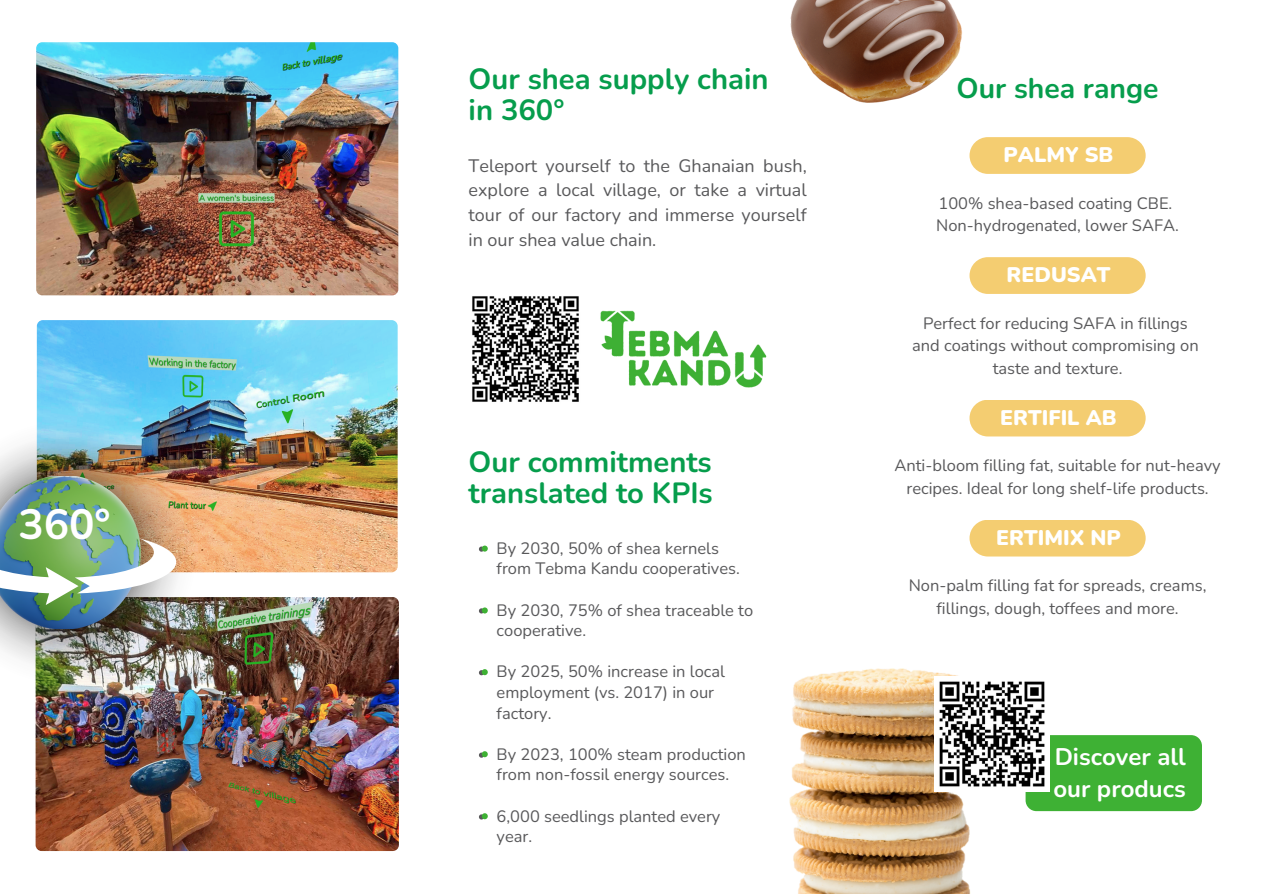
<style>
.page{position:relative;width:1263px;height:894px;background:#fff}
.page>*{position:absolute;margin:0;border:0;box-sizing:border-box;transform-origin:0 0}
.t1{font:700 42.45px "Nunito";color:#fff}
.t2{font:700 29.1px/30.3px "Nunito";color:#069d4c}
.t3{font:700 28.35px "Nunito";color:#069d4c}
.t4{font:700 24px "Nunito";color:#fff}
.t5{font:900 21.15px "Nunito";color:#fff}
.t6{font:18px/24.8px "Nunito";color:#59595b;text-align:justify}
.t7{font:16.5px/20.5px "Nunito";color:#59595b}
</style>
<div class="page">
<img style="left:37px;top:320px;width:361px;height:252px;border-radius:6px">
<img style="left:789px;top:668px;width:182px;height:225px">
<div style="left:1025px;top:735px;width:177px;height:75px;background:#3eb134;border-radius:11px"></div>
<img style="left:935px;top:676px;width:115px;height:115px">
<img style="left:472px;top:296px;width:107px;height:106px">
<img style="left:600px;top:310px;width:167px;height:78px">
<svg style="left:479px;top:545px;width:9px;height:6px"></svg>
<svg style="left:479px;top:607px;width:9px;height:6px"></svg>
<svg style="left:479px;top:669px;width:9px;height:6px"></svg>
<svg style="left:479px;top:751px;width:9px;height:6px"></svg>
<svg style="left:479px;top:813px;width:9px;height:6px"></svg>
<img style="left:36px;top:42px;width:362px;height:253px;border-radius:6px">
<img style="left:36px;top:597px;width:363px;height:253px;border-radius:6px">
<img style="left:0;top:419px;width:197px;height:265px">
<img style="left:0;top:476px;width:141px;height:152px">
<img style="left:0;top:538px;width:176px;height:66px">
<img style="left:790px;top:0;width:172px;height:103px">
<div style="left:969px;top:257px;width:177px;height:37px;background:#f4cd71;border-radius:18px"></div>
<div style="left:969px;top:399px;width:177px;height:37px;background:#f4cd71;border-radius:18px"></div>
<div style="left:969px;top:137px;width:177px;height:37px;background:#f4cd71;border-radius:18px"></div>
<div style="left:969px;top:519px;width:177px;height:37px;background:#f4cd71;border-radius:18px"></div>
<p class="t1" style="left:18px;top:495px;width:94px">360°</p>
<p class="t2" style="left:469px;top:64px;width:301px">Our shea supply chain</p>
<p class="t2" style="left:469px;top:95px;width:97px">in 360°</p>
<p class="t6" style="left:469px;top:153px;width:340px">Teleport yourself to the Ghanaian bush, explore a local village, or take a virtual tour of our factory and immerse yourself in our shea value chain.</p>
<p class="t2" style="left:469px;top:447px;width:246px">Our commitments translated to KPIs</p>
<p class="t7" style="left:497px;top:538px;width:245px">By 2030, 50% of shea kernels from Tebma Kandu cooperatives.</p>
<p class="t7" style="left:497px;top:599px;width:258px">By 2030, 75% of shea traceable to cooperative.</p>
<p class="t7" style="left:497px;top:661px;width:230px">By 2025, 50% increase in local employment (vs. 2017) in our factory.</p>
<p class="t7" style="left:497px;top:743px;width:251px">By 2023, 100% steam production from non-fossil energy sources.</p>
<p class="t7" style="left:497px;top:805px;width:225px">6,000 seedlings planted every year.</p>
<p class="t3" style="left:957px;top:70px;width:203px">Our shea range</p>
<p class="t5" style="left:1004px;top:141px;width:111px">PALMY SB</p>
<p class="t7" style="left:938px;top:193px;width:235px">100% shea-based coating CBE.</p>
<p class="t7" style="left:936px;top:215px;width:244px">Non-hydrogenated, lower SAFA.</p>
<p class="t5" style="left:1006px;top:260px;width:105px">REDUSAT</p>
<p class="t7" style="left:923px;top:313px;width:266px">Perfect for reducing SAFA in fillings</p>
<p class="t7" style="left:912px;top:335px;width:288px">and coatings without compromising on</p>
<p class="t7" style="left:993px;top:358px;width:131px">taste and texture.</p>
<p class="t5" style="left:1000px;top:403px;width:118px">ERTIFIL AB</p>
<p class="t7" style="left:894px;top:454px;width:328px;line-height:22.5px;text-align:center">Anti-bloom filling fat, suitable for nut-heavy recipes. Ideal for long shelf-life products.</p>
<p class="t5" style="left:996px;top:523px;width:126px">ERTIMIX NP</p>
<p class="t7" style="left:909px;top:574px;width:299px;line-height:22.5px;text-align:center">Non-palm filling fat for spreads, creams, fillings, dough, toffees and more.</p>
<p class="t4" style="left:1055px;top:740px;width:133px">Discover all</p>
<p class="t4" style="left:1053px;top:772px;width:134px">our producs</p>
</div>
